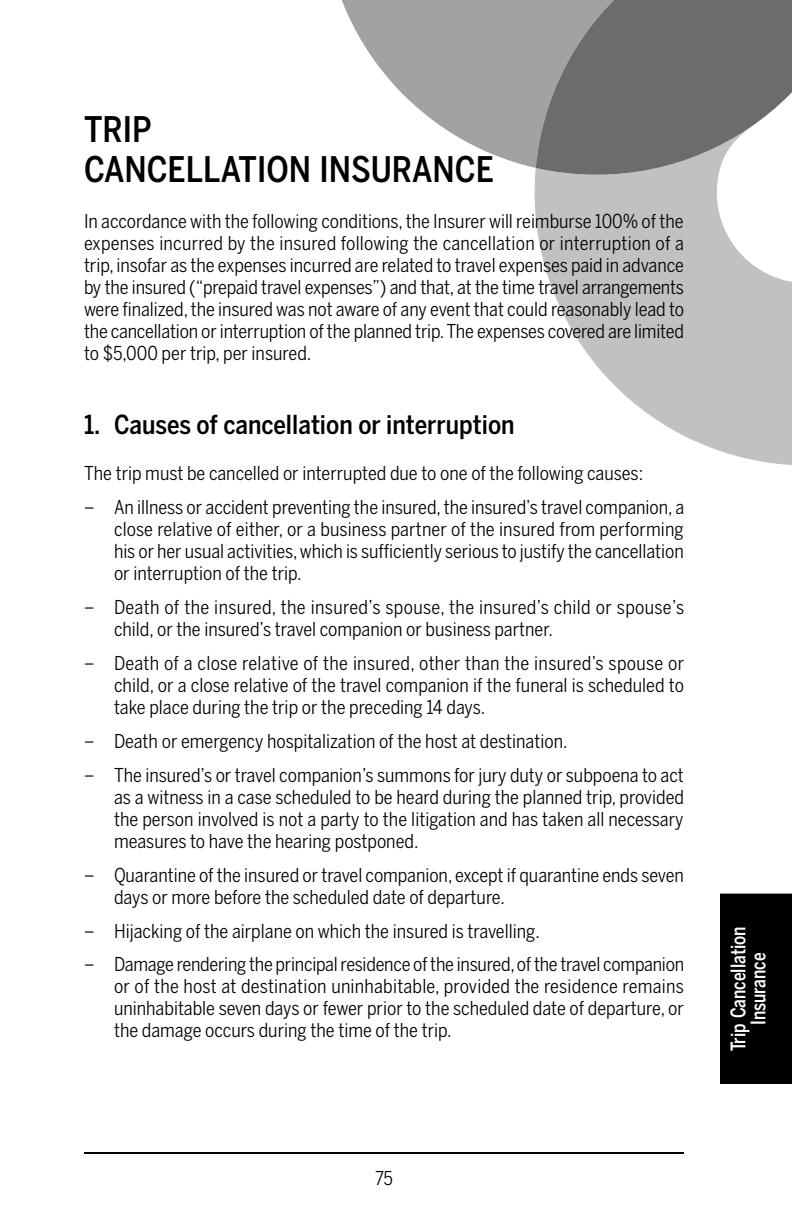
<style>
.page{position:relative;width:792px;height:1224px;background:#fff}
.page>*{position:absolute;margin:0;border:0;box-sizing:border-box;transform-origin:0 0}
.t1{font:500 35px/40px "Benton Sans Cond";color:#000}
.t2{font:500 26px "Benton Sans Cond";color:#000}
.t3{font:500 20px/20px "Benton Sans Cond";color:#fff;text-align:center;scale:.9 1}
.t4{font:19px/22px "Benton Sans Cond";color:#000;text-align:justify}
</style>
<div class="page">
<svg style="left:341px;top:0;width:195px;height:165px;fill:#a1a3a3"></svg>
<svg style="left:524px;top:122px;width:268px;height:343px;fill:#c0c1c2"></svg>
<svg style="left:536px;top:0;width:256px;height:175px;background:#7f8181"></svg>
<div style="left:720px;top:893px;width:72px;height:191px;background:#000"></div>
<hr style="left:84px;top:1152px;width:600px;height:2px;background:#000">
<h1 class="t1" style="left:84px;top:109px;width:411px">TRIP<br>CANCELLATION INSURANCE</h1>
<p class="t4" style="left:84px;top:210px;width:602px">In accordance with the following conditions, the Insurer will reimburse 100% of the expenses incurred by the insured following the cancellation or interruption of a trip, insofar as the expenses incurred are related to travel expenses paid in advance by the insured (“prepaid travel expenses”) and that, at the time travel arrangements were finalized, the insured was not aware of any event that could reasonably lead to the cancellation or interruption of the planned trip. The expenses covered are limited to $5,000 per trip, per insured.</p>
<h2 class="t2" style="left:84px;top:409px;width:432px">1. Causes of cancellation or interruption</h2>
<p class="t4" style="left:84px;top:462px;width:561px">The trip must be cancelled or interrupted due to one of the following causes:</p>
<p class="t4" style="left:114px;top:496px;width:572px;text-indent:-30px">– An illness or accident preventing the insured, the insured’s travel companion, a close relative of either, or a business partner of the insured from performing his or her usual activities, which is sufficiently serious to justify the cancellation or interruption of the trip.</p>
<p class="t4" style="left:114px;top:596px;width:572px;text-indent:-30px">– Death of the insured, the insured’s spouse, the insured’s child or spouse’s child, or the insured’s travel companion or business partner.</p>
<p class="t4" style="left:114px;top:652px;width:572px;text-indent:-30px">– Death of a close relative of the insured, other than the insured’s spouse or child, or a close relative of the travel companion if the funeral is scheduled to take place during the trip or the preceding 14 days.</p>
<p class="t4" style="left:84px;top:730px;width:485px">– Death or emergency hospitalization of the host at destination.</p>
<p class="t4" style="left:114px;top:763px;width:572px;text-indent:-30px">– The insured’s or travel companion’s summons for jury duty or subpoena to act as a witness in a case scheduled to be heard during the planned trip, provided the person involved is not a party to the litigation and has taken all necessary measures to have the hearing postponed.</p>
<p class="t4" style="left:114px;top:863px;width:571px;text-indent:-30px">– Quarantine of the insured or travel companion, except if quarantine ends seven days or more before the scheduled date of departure.</p>
<p class="t4" style="left:84px;top:919px;width:457px">– Hijacking of the airplane on which the insured is travelling.</p>
<p class="t4" style="left:114px;top:953px;width:572px;text-indent:-30px">– Damage rendering the principal residence of the insured, of the travel companion or of the host at destination uninhabitable, provided the residence remains uninhabitable seven days or fewer prior to the scheduled date of departure, or the damage occurs during the time of the trip.</p>
<p class="t3" style="left:728px;top:1051px;width:140px;rotate:-90deg">Trip Cancellation<br>Insurance</p>
<p class="t4" style="left:375px;top:1167px;width:19px">75</p>
</div>
